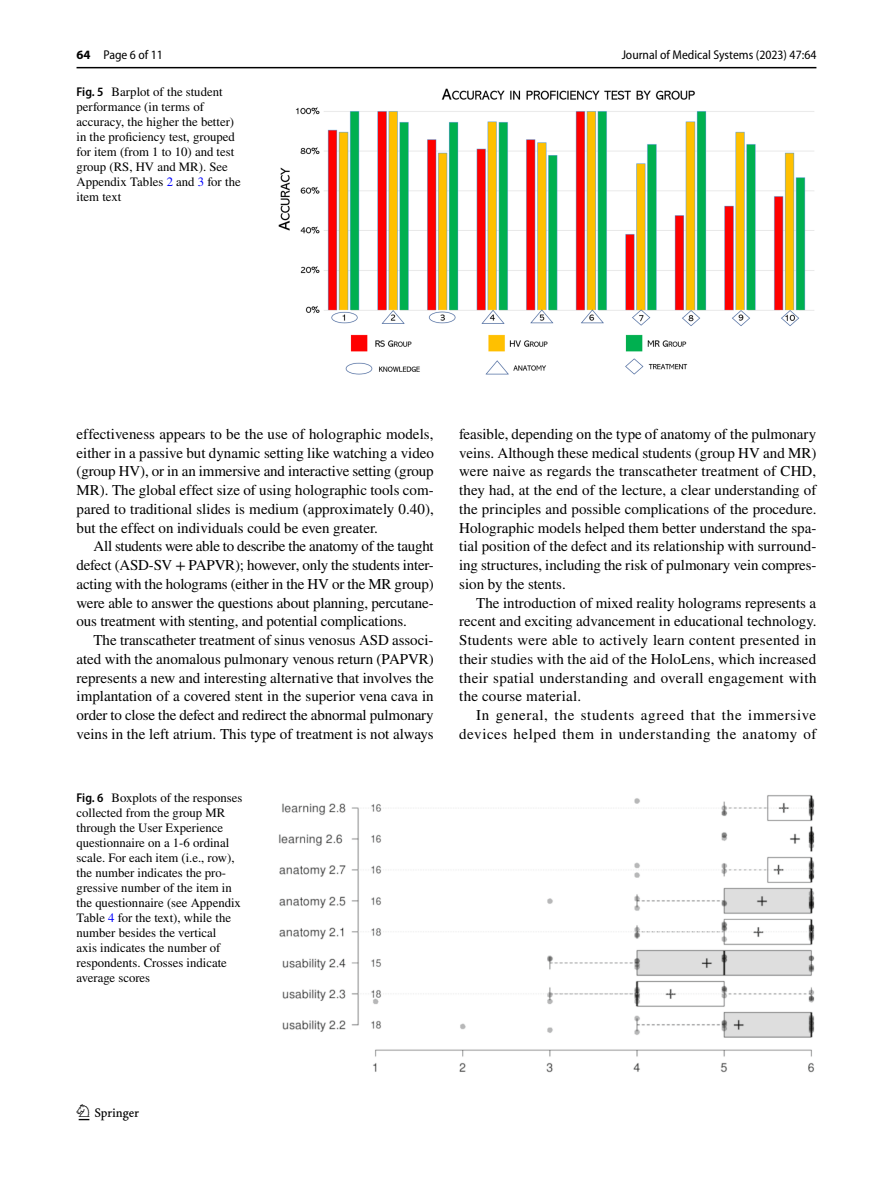
<style>
.page{position:relative;width:893px;height:1187px;background:#fff}
.page>*{position:absolute;margin:0;border:0;box-sizing:border-box;transform-origin:0 0}
.t1{font:22.5px "Springnew Regular 2";color:#000}
.t2{font:15px/18.8px "STIX";color:#000;text-align:justify}
.t3{font:15px/18.8px "STIX";letter-spacing:.04em;color:#000;text-align:right}
.t4{font:12.75px/15px "STIX";color:#000}
.t5{font:semi-condensed 12.75px "Myriad Pro";color:#000}
.s1{font-weight:700;font-stretch:normal}
.s2{font-family:"Myriad Pro";font-weight:600;font-stretch:semi-condensed}
.s3{color:#00f}
</style>
<div class="page">
<hr style="left:77px;top:67px;width:739px;height:1px;background:#000">
<img style="left:278px;top:88px;width:536px;height:287px">
<img style="left:279px;top:795px;width:536px;height:278px">
<p class="t5" style="left:77px;top:48px;width:88px"><span class="s1">64</span> Page 6 of 11</p>
<p class="t4" style="left:77px;top:85px;width:166px"><span class="s2">Fig. 5</span> Barplot of the student performance (in terms of accuracy, the higher the better) in the proficiency test, grouped for item (from 1 to 10) and test group (RS, HV and MR). See<br>Appendix Tables <span class="s3">2</span> and <span class="s3">3</span> for the item text</p>
<p class="t5" style="left:622px;top:48px;width:196px">Journal of Medical Systems (2023) 47:64</p>
<p class="t2" style="left:77px;top:425px;width:359px">effectiveness appears to be the use of holographic models, either in a passive but dynamic setting like watching a video (group HV), or in an immersive and interactive setting (group MR). The global effect size of using holographic tools com&shy;pared to traditional slides is medium (approximately 0.40), but the effect on individuals could be even greater.</p>
<p class="t2" style="left:77px;top:538px;width:359px;text-indent:17px">All students were able to describe the anatomy of the taught defect (ASD-SV + PAPVR); however, only the students inter&shy;acting with the holograms (either in the HV or the MR group) were able to answer the questions about planning, percutane&shy;ous treatment with stenting, and potential complications.</p>
<p class="t2" style="left:77px;top:631px;width:359px;text-indent:17px">The transcatheter treatment of sinus venosus ASD associ&shy;ated with the anomalous pulmonary venous return (PAPVR) represents a new and interesting alternative that involves the implantation of a covered stent in the superior vena cava in order to close the defect and redirect the abnormal pulmonary veins in the left atrium. This type of treatment is not always</p>
<p class="t4" style="left:77px;top:790px;width:167px"><span class="s2">Fig. 6</span> Boxplots of the responses collected from the group MR through the User Experience questionnaire on a 1-6 ordinal scale. For each item (i.e., row), the number indicates the pro&shy;gressive number of the item in the questionnaire (see Appendix<br>Table <span class="s3">4</span> for the text), while the number besides the vertical<br>axis indicates the number of respondents. Crosses indicate average scores</p>
<p class="t2" style="left:459px;top:425px;width:359px">feasible, depending on the type of anatomy of the pulmonary veins. Although these medical students (group HV and MR) were naive as regards the transcatheter treatment of CHD, they had, at the end of the lecture, a clear understanding of the principles and possible complications of the procedure.<br>Holographic models helped them better understand the spa&shy;tial position of the defect and its relationship with surround&shy;ing structures, including the risk of pulmonary vein compres&shy;sion by the stents.</p>
<p class="t2" style="left:459px;top:594px;width:359px;text-indent:17px">The introduction of mixed reality holograms represents a recent and exciting advancement in educational technology.<br>Students were able to actively learn content presented in their studies with the aid of the HoloLens, which increased their spatial understanding and overall engagement with the course material.</p>
<p class="t3" style="left:459px;top:706px;width:359px">In general, the students agreed that the immersive devices helped them in understanding the anatomy of</p>
<h1 class="t1" style="left:79px;top:1104px;width:62px">1 3</h1>
</div>
